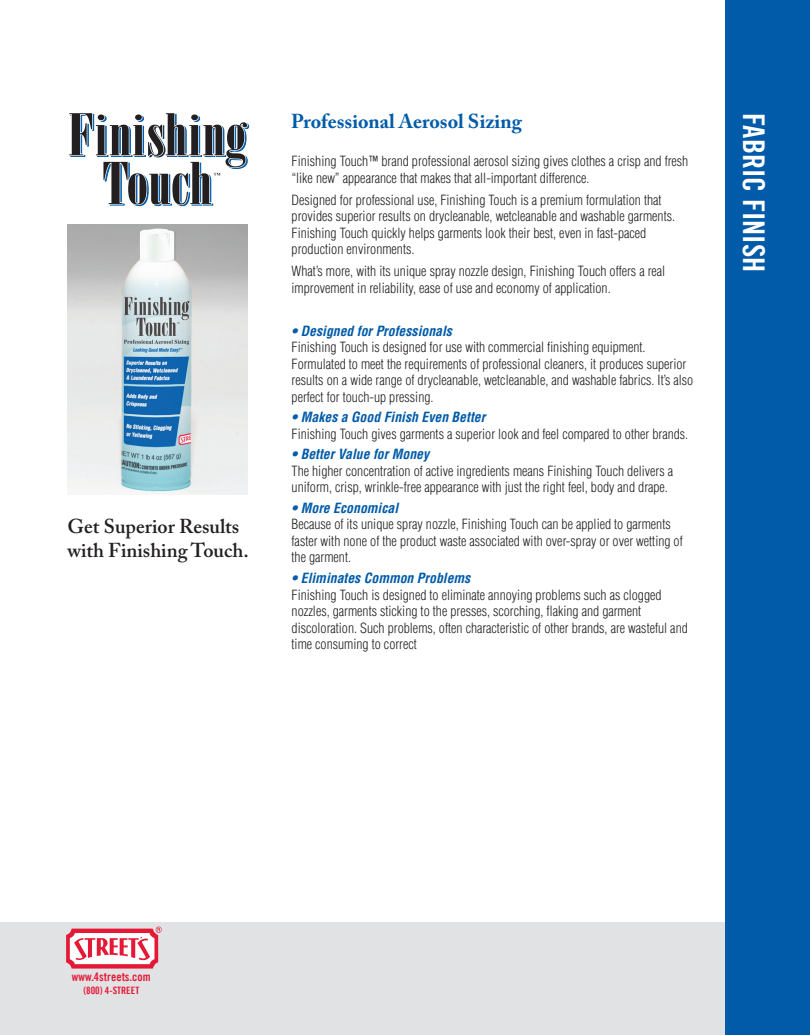
<style>
.page{position:relative;width:810px;height:1035px;background:#fff}
.page>*{position:absolute;margin:0;border:0;box-sizing:border-box;transform-origin:0 0}
.t1{font:30px "Trade Gothic LT Bold Cond Twenty";color:#fff}
.t2{font:600 20px/24px "Adobe Caslon Pro";color:#231f20}
.t3{font:700 20px "Adobe Caslon Pro";color:#015ba9}
.t4{font:300 condensed 13.75px/16.5px "Helvetica LT Std";color:#231f20}
.t5{font:italic 700 condensed 13.75px "Helvetica LT Std";color:#015ba9}
.t6{font:11.88px "Trade Gothic LT Bold Cond Twenty";color:#e51836}
.t7{font:10.12px "Trade Gothic LT Bold Cond Twenty";color:#e51836}
</style>
<div class="page">
<div style="left:0;top:922px;width:810px;height:113px;background:#e1e2e4"></div>
<div style="left:725px;top:0;width:85px;height:1035px;background:#015ba9"></div>
<svg style="left:66px;top:927px;width:96px;height:42px;background:#f098a5"></svg>
<img style="left:68px;top:225px;width:180px;height:270px">
<svg style="left:69px;top:113px;width:181px;height:94px"></svg>
<h2 class="t2" style="left:68px;top:514px;width:183px">Get Superior Results with Finishing Touch.</h2>
<h2 class="t3" style="left:291px;top:109px;width:232px">Professional Aerosol Sizing</h2>
<h1 class="t1" style="left:772px;top:113px;width:160px;rotate:90deg">FABRIC FINISH</h1>
<p class="t4" style="left:292px;top:153px;width:398px">Finishing Touch™ brand professional aerosol sizing gives clothes a crisp and fresh “like new” appearance that makes that all-important difference.</p>
<p class="t4" style="left:292px;top:191px;width:385px">Designed for professional use, Finishing Touch is a premium formulation that provides superior results on drycleanable, wetcleanable and washable garments.<br>Finishing Touch quickly helps garments look their best, even in fast-paced production environments.</p>
<p class="t4" style="left:292px;top:263px;width:375px">What’s more, with its unique spray nozzle design, Finishing Touch offers a real improvement in reliability, ease of use and economy of application.</p>
<p class="t5" style="left:292px;top:322px;width:162px">• Designed for Professionals</p>
<p class="t4" style="left:292px;top:339px;width:403px">Finishing Touch is designed for use with commercial finishing equipment.<br>Formulated to meet the requirements of professional cleaners, it produces superior results on a wide range of drycleanable, wetcleanable, and washable fabrics. It’s also perfect for touch-up pressing.</p>
<p class="t5" style="left:292px;top:409px;width:195px">• Makes a Good Finish Even Better</p>
<p class="t4" style="left:292px;top:425px;width:398px">Finishing Touch gives garments a superior look and feel compared to other brands.</p>
<p class="t5" style="left:292px;top:446px;width:139px">• Better Value for Money</p>
<p class="t4" style="left:292px;top:463px;width:383px">The higher concentration of active ingredients means Finishing Touch delivers a uniform, crisp, wrinkle-free appearance with just the right feel, body and drape.</p>
<p class="t5" style="left:292px;top:499px;width:108px">• More Economical</p>
<p class="t4" style="left:292px;top:516px;width:393px">Because of its unique spray nozzle, Finishing Touch can be applied to garments faster with none of the product waste associated with over-spray or over wetting of the garment.</p>
<p class="t5" style="left:292px;top:569px;width:180px">• Eliminates Common Problems</p>
<p class="t4" style="left:292px;top:586px;width:398px">Finishing Touch is designed to eliminate annoying problems such as clogged nozzles, garments sticking to the presses, scorching, flaking and garment discoloration. Such problems, often characteristic of other brands, are wasteful and time consuming to correct</p>
<p class="t6" style="left:72px;top:969px;width:80px">www.4streets.com</p>
<p class="t7" style="left:83px;top:984px;width:57px">(800) 4-STREET</p>
</div>
